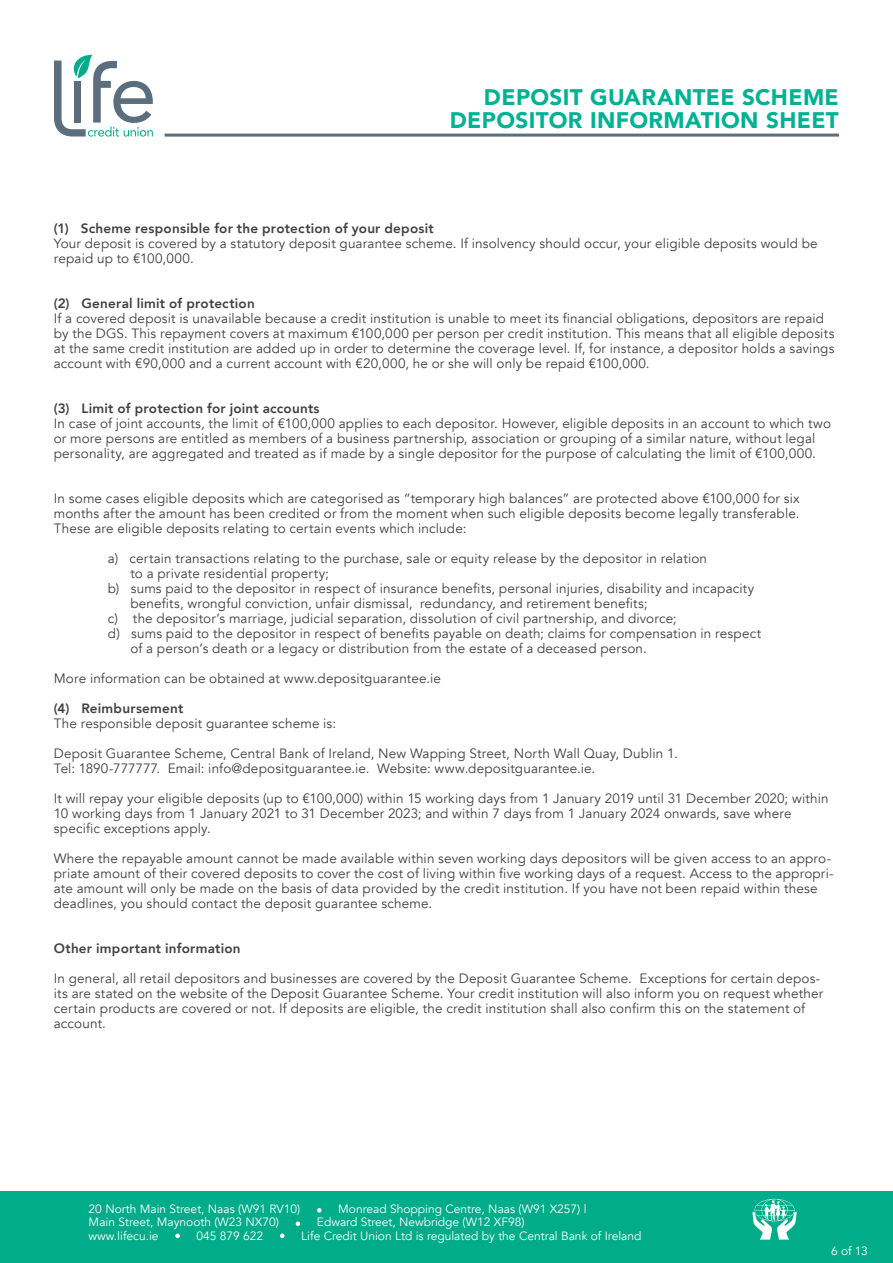
<style>
.page{position:relative;width:893px;height:1263px;background:#fff}
.page>*{position:absolute;margin:0;border:0;box-sizing:border-box;transform-origin:0 0}
.t1{font:900 22.5px/22.5px "Avenir";letter-spacing:.015em;color:#00b192;text-align:right}
.t2{font:13.5px/15px "Avenir";letter-spacing:.01em;color:#414042}
.t3{font:800 13.5px "Avenir";letter-spacing:.015em;color:#414042}
.t4{font:12px "Avenir";color:#fff}
</style>
<div class="page">
<svg style="left:54px;top:54px;width:99px;height:83px"></svg>
<hr style="left:165px;top:134px;width:674px;height:3px;background:#5a6e7e">
<div style="left:0;top:1192px;width:893px;height:71px;background:#00ac89"></div>
<svg style="left:317px;top:1208px;width:5px;height:4px"></svg>
<svg style="left:296px;top:1221px;width:4px;height:5px"></svg>
<svg style="left:175px;top:1233px;width:5px;height:5px"></svg>
<svg style="left:280px;top:1233px;width:5px;height:5px"></svg>
<svg style="left:752px;top:1199px;width:45px;height:40px"></svg>
<h1 class="t1" style="left:450px;top:85px;width:390px">DEPOSIT GUARANTEE SCHEME<br>DEPOSITOR INFORMATION SHEET</h1>
<p class="t3" style="left:54px;top:217px;width:381px">(1) Scheme responsible for the protection of your deposit</p>
<p class="t2" style="left:54px;top:236px;width:765px">Your deposit is covered by a statutory deposit guarantee scheme. If insolvency should occur, your eligible deposits would be repaid up to €100,000.</p>
<p class="t3" style="left:54px;top:292px;width:202px">(2) General limit of protection</p>
<p class="t2" style="left:54px;top:311px;width:782px">If a covered deposit is unavailable because a credit institution is unable to meet its financial obligations, depositors are repaid by the DGS. This repayment covers at maximum €100,000 per person per credit institution. This means that all eligible deposits at the same credit institution are added up in order to determine the coverage level. If, for instance, a depositor holds a savings account with €90,000 and a current account with €20,000, he or she will only be repaid €100,000.</p>
<p class="t3" style="left:54px;top:397px;width:267px">(3) Limit of protection for joint accounts</p>
<p class="t2" style="left:54px;top:416px;width:779px">In case of joint accounts, the limit of €100,000 applies to each depositor. However, eligible deposits in an account to which two or more persons are entitled as members of a business partnership, association or grouping of a similar nature, without legal personality, are aggregated and treated as if made by a single depositor for the purpose of calculating the limit of €100,000.</p>
<p class="t2" style="left:54px;top:491px;width:747px;text-align:justify">In some cases eligible deposits which are categorised as “temporary high balances” are protected above €100,000 for six months after the amount has been credited or from the moment when such eligible deposits become legally transferable.<br>These are eligible deposits relating to certain events which include:</p>
<p class="t2" style="left:108px;top:551px;width:601px">a) certain transactions relating to the purchase, sale or equity release by the depositor in relation</p>
<p class="t2" style="left:130px;top:566px;width:200px">to a private residential property;</p>
<p class="t2" style="left:108px;top:581px;width:648px">b) sums paid to the depositor in respect of insurance benefits, personal injuries, disability and incapacity</p>
<p class="t2" style="left:130px;top:596px;width:519px">benefits, wrongful conviction, unfair dismissal, redundancy, and retirement benefits;</p>
<p class="t2" style="left:108px;top:611px;width:570px">c) the depositor’s marriage, judicial separation, dissolution of civil partnership, and divorce;</p>
<p class="t2" style="left:108px;top:626px;width:655px">d) sums paid to the depositor in respect of benefits payable on death; claims for compensation in respect</p>
<p class="t2" style="left:130px;top:641px;width:518px">of a person’s death or a legacy or distribution from the estate of a deceased person.</p>
<p class="t2" style="left:54px;top:671px;width:389px">More information can be obtained at www.depositguarantee.ie</p>
<p class="t3" style="left:54px;top:697px;width:131px">(4) Reimbursement</p>
<p class="t2" style="left:54px;top:716px;width:284px">The responsible deposit guarantee scheme is:</p>
<p class="t2" style="left:54px;top:746px;width:625px">Deposit Guarantee Scheme, Central Bank of Ireland, New Wapping Street, North Wall Quay, Dublin 1.<br>Tel: 1890-777777. Email: info@depositguarantee.ie. Website: www.depositguarantee.ie.</p>
<p class="t2" style="left:54px;top:791px;width:776px">It will repay your eligible deposits (up to €100,000) within 15 working days from 1 January 2019 until 31 December 2020; within<br>10 working days from 1 January 2021 to 31 December 2023; and within 7 days from 1 January 2024 onwards, save where specific exceptions apply.</p>
<p class="t2" style="left:54px;top:851px;width:781px">Where the repayable amount cannot be made available within seven working days depositors will be given access to an appro&shy;priate amount of their covered deposits to cover the cost of living within five working days of a request. Access to the appropri&shy;ate amount will only be made on the basis of data provided by the credit institution. If you have not been repaid within these deadlines, you should contact the deposit guarantee scheme.</p>
<p class="t3" style="left:54px;top:937px;width:188px">Other important information</p>
<p class="t2" style="left:54px;top:971px;width:771px">In general, all retail depositors and businesses are covered by the Deposit Guarantee Scheme. Exceptions for certain depos&shy;its are stated on the website of the Deposit Guarantee Scheme. Your credit institution will also inform you on request whether certain products are covered or not. If deposits are eligible, the credit institution shall also confirm this on the statement of account.</p>
<p class="t4" style="left:89px;top:1201px;width:213px">20 North Main Street, Naas (W91 RV10)</p>
<p class="t4" style="left:338px;top:1201px;width:250px">Monread Shopping Centre, Naas (W91 X257) |</p>
<p class="t4" style="left:89px;top:1215px;width:192px">Main Street, Maynooth (W23 NX70)</p>
<p class="t4" style="left:317px;top:1215px;width:209px">Edward Street, Newbridge (W12 XF98)</p>
<p class="t4" style="left:89px;top:1228px;width:71px">www.lifecu.ie</p>
<p class="t4" style="left:197px;top:1228px;width:68px">045 879 622</p>
<p class="t4" style="left:301px;top:1228px;width:342px">Life Credit Union Ltd is regulated by the Central Bank of Ireland</p>
<p class="t4" style="left:831px;top:1243px;width:38px">6 of 13</p>
</div>
